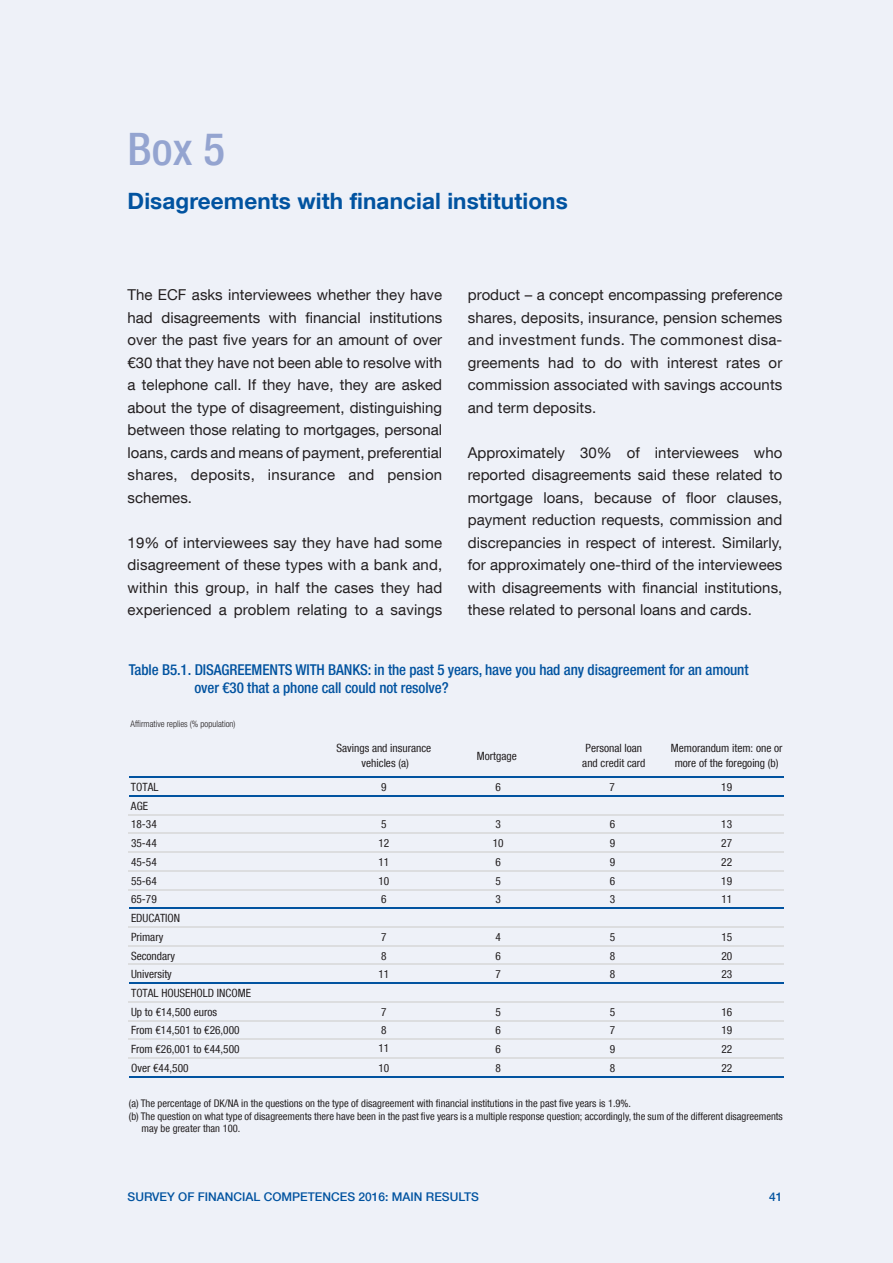
<style>
.page{position:relative;width:893px;height:1263px;background:#eef1f8}
.page>*{position:absolute;margin:0;border:0;box-sizing:border-box;transform-origin:0 0}
.NIVEL_1_RECUADRO{font:500 condensed 45px "Bd E Neue Helvetica";color:#94a4d0}
.NIVEL_2_RECUADRO{font:700 22.5px "Bd E Neue Helvetica";letter-spacing:.005em;color:#0153a0}
.TEXTO_GENERAL{font:15px/22.5px "Bd E Neue Helvetica";letter-spacing:.01em;color:#231f20;text-align:justify}
.t1{font:500 condensed 15px "Bd E Neue Helvetica";letter-spacing:-.005em;color:#0153a0}
.t2{font:500 12px "Bd E Neue Helvetica";color:#0153a0}
.t3{font:condensed 11.4px/18.8px "Bd E Neue Helvetica";color:#231f20}
.t4{font:condensed 10.5px "Bd E Neue Helvetica";color:#231f20}
.t5{font:300 condensed 9px "Bd E Neue Helvetica";color:#231f20}
</style>
<div class="page">
<hr style="left:129px;top:814px;width:540px;height:1px;background:#dcdddf">
<hr style="left:129px;top:833px;width:540px;height:1px;background:#dcdddf">
<hr style="left:129px;top:851px;width:540px;height:2px;background:#dcdddf">
<hr style="left:129px;top:870px;width:540px;height:1px;background:#dcdddf">
<hr style="left:129px;top:889px;width:540px;height:1px;background:#dcdddf">
<hr style="left:129px;top:926px;width:540px;height:2px;background:#dcdddf">
<hr style="left:129px;top:945px;width:540px;height:1px;background:#dcdddf">
<hr style="left:129px;top:964px;width:540px;height:1px;background:#dcdddf">
<hr style="left:129px;top:1001px;width:540px;height:1px;background:#dcdddf">
<hr style="left:129px;top:1020px;width:540px;height:1px;background:#dcdddf">
<hr style="left:129px;top:1038px;width:540px;height:2px;background:#dcdddf">
<hr style="left:129px;top:1057px;width:540px;height:2px;background:#dcdddf">
<hr style="left:129px;top:776px;width:654px;height:2px;background:#0153a0">
<hr style="left:129px;top:795px;width:654px;height:2px;background:#0153a0">
<hr style="left:669px;top:814px;width:114px;height:1px;background:#dcdddf">
<hr style="left:669px;top:833px;width:114px;height:1px;background:#dcdddf">
<hr style="left:669px;top:851px;width:114px;height:2px;background:#dcdddf">
<hr style="left:669px;top:870px;width:114px;height:1px;background:#dcdddf">
<hr style="left:669px;top:889px;width:114px;height:1px;background:#dcdddf">
<hr style="left:129px;top:907px;width:654px;height:2px;background:#0153a0">
<hr style="left:669px;top:926px;width:114px;height:2px;background:#dcdddf">
<hr style="left:669px;top:945px;width:114px;height:1px;background:#dcdddf">
<hr style="left:669px;top:964px;width:114px;height:1px;background:#dcdddf">
<hr style="left:129px;top:982px;width:654px;height:2px;background:#0153a0">
<hr style="left:669px;top:1001px;width:114px;height:1px;background:#dcdddf">
<hr style="left:669px;top:1020px;width:114px;height:1px;background:#dcdddf">
<hr style="left:669px;top:1038px;width:114px;height:2px;background:#dcdddf">
<hr style="left:669px;top:1057px;width:114px;height:2px;background:#dcdddf">
<hr style="left:129px;top:1076px;width:654px;height:1px;background:#0153a0">
<p class="NIVEL_1_RECUADRO" style="left:128px;top:123px;width:99px">Box 5</p>
<p class="NIVEL_2_RECUADRO" style="left:128px;top:187px;width:442px">Disagreements with financial institutions</p>
<p class="TEXTO_GENERAL" style="left:128px;top:283px;width:316px">The ECF asks interviewees whether they have had disagreements with financial institutions over the past five years for an amount of over €30 that they have not been able to resolve with a telephone call. If they have, they are asked about the type of disagreement, distinguishing between those relating to mortgages, personal loans, cards and means of payment, preferential shares, deposits, insurance and pension schemes.</p>
<p class="TEXTO_GENERAL" style="left:128px;top:531px;width:316px">19% of interviewees say they have had some disagreement of these types with a bank and, within this group, in half the cases they had experienced a problem relating to a savings</p>
<p class="TEXTO_GENERAL" style="left:468px;top:283px;width:316px">product – a concept encompassing preference shares, deposits, insurance, pension schemes and investment funds. The commonest disa&shy;greements had to do with interest rates or commission associated with savings accounts and term deposits.</p>
<p class="TEXTO_GENERAL" style="left:468px;top:441px;width:316px">Approximately 30% of interviewees who reported disagreements said these related to mortgage loans, because of floor clauses, payment reduction requests, commission and discrepancies in respect of interest. Similarly, for approximately one-third of the interviewees with disagreements with financial institutions, these related to personal loans and cards.</p>
<p class="t1" style="left:129px;top:660px;width:621px">Table B5.1. DISAGREEMENTS WITH BANKS: in the past 5 years, have you had any disagreement for an amount</p>
<p class="t1" style="left:194px;top:679px;width:256px">over €30 that a phone call could not resolve?</p>
<p class="t5" style="left:131px;top:719px;width:106px">Affirmative replies (% population)</p>
<p class="t3" style="left:337px;top:740px;width:96px;line-height:15.1px;text-align:center">Savings and insurance vehicles (a)</p>
<p class="t3" style="left:477px;top:746px;width:41px">Mortgage</p>
<p class="t3" style="left:582px;top:740px;width:65px;line-height:15.1px">Personal loan and credit card</p>
<p class="t3" style="left:671px;top:740px;width:113px;line-height:15.1px;text-align:center">Memorandum item: one or more of the foregoing (b)</p>
<p class="t3" style="left:131px;top:777px;width:29px">TOTAL</p>
<p class="t3" style="left:381px;top:777px;width:7px">9</p>
<p class="t3" style="left:495px;top:777px;width:7px">6</p>
<p class="t3" style="left:610px;top:777px;width:7px">7</p>
<p class="t3" style="left:721px;top:777px;width:12px">19</p>
<p class="t3" style="left:131px;top:796px;width:27px">AGE<br>18-34</p>
<p class="t3" style="left:381px;top:815px;width:7px">5</p>
<p class="t3" style="left:495px;top:815px;width:7px">3</p>
<p class="t3" style="left:610px;top:815px;width:7px">6</p>
<p class="t3" style="left:721px;top:815px;width:12px">13</p>
<p class="t3" style="left:131px;top:834px;width:27px">35-44</p>
<p class="t3" style="left:378px;top:834px;width:12px">12</p>
<p class="t3" style="left:493px;top:834px;width:12px">10</p>
<p class="t3" style="left:610px;top:834px;width:7px">9</p>
<p class="t3" style="left:721px;top:834px;width:12px">27</p>
<p class="t3" style="left:131px;top:852px;width:27px">45-54</p>
<p class="t3" style="left:378px;top:852px;width:12px">11</p>
<p class="t3" style="left:495px;top:852px;width:7px">6</p>
<p class="t3" style="left:610px;top:852px;width:7px">9</p>
<p class="t3" style="left:721px;top:852px;width:12px">22</p>
<p class="t3" style="left:131px;top:871px;width:27px">55-64</p>
<p class="t3" style="left:378px;top:871px;width:12px">10</p>
<p class="t3" style="left:495px;top:871px;width:7px">5</p>
<p class="t3" style="left:610px;top:871px;width:7px">6</p>
<p class="t3" style="left:721px;top:871px;width:12px">19</p>
<p class="t3" style="left:131px;top:890px;width:27px">65-79</p>
<p class="t3" style="left:381px;top:890px;width:7px">6</p>
<p class="t3" style="left:495px;top:890px;width:7px">3</p>
<p class="t3" style="left:610px;top:890px;width:7px">3</p>
<p class="t3" style="left:721px;top:890px;width:12px">11</p>
<p class="t3" style="left:131px;top:908px;width:51px">EDUCATION</p>
<p class="t3" style="left:381px;top:927px;width:7px">7</p>
<p class="t3" style="left:495px;top:927px;width:7px">4</p>
<p class="t3" style="left:610px;top:927px;width:7px">5</p>
<p class="t3" style="left:721px;top:927px;width:12px">15</p>
<p class="t3" style="left:381px;top:946px;width:7px">8</p>
<p class="t3" style="left:495px;top:946px;width:7px">6</p>
<p class="t3" style="left:610px;top:946px;width:7px">8</p>
<p class="t3" style="left:721px;top:946px;width:12px">20</p>
<p class="t3" style="left:378px;top:965px;width:12px">11</p>
<p class="t3" style="left:495px;top:965px;width:7px">7</p>
<p class="t3" style="left:610px;top:965px;width:7px">8</p>
<p class="t3" style="left:721px;top:965px;width:12px">23</p>
<p class="t3" style="left:131px;top:983px;width:121px">TOTAL HOUSEHOLD INCOME<br>Up to €14,500 euros</p>
<p class="t3" style="left:131px;top:927px;width:46px">Primary<br>Secondary<br>University</p>
<p class="t3" style="left:381px;top:1002px;width:7px">7</p>
<p class="t3" style="left:495px;top:1002px;width:7px">5</p>
<p class="t3" style="left:610px;top:1002px;width:7px">5</p>
<p class="t3" style="left:721px;top:1002px;width:12px">16</p>
<p class="t3" style="left:131px;top:1021px;width:110px">From €14,501 to €26,000</p>
<p class="t3" style="left:381px;top:1021px;width:7px">8</p>
<p class="t3" style="left:495px;top:1021px;width:7px">6</p>
<p class="t3" style="left:610px;top:1021px;width:7px">7</p>
<p class="t3" style="left:721px;top:1021px;width:12px">19</p>
<p class="t3" style="left:131px;top:1040px;width:110px">From €26,001 to €44,500</p>
<p class="t3" style="left:495px;top:1040px;width:7px">6</p>
<p class="t3" style="left:610px;top:1040px;width:7px">9</p>
<p class="t3" style="left:721px;top:1040px;width:12px">22</p>
<p class="t3" style="left:131px;top:1058px;width:59px">Over €44,500</p>
<p class="t3" style="left:378px;top:1058px;width:12px">10</p>
<p class="t3" style="left:495px;top:1058px;width:7px">8</p>
<p class="t3" style="left:610px;top:1058px;width:7px">8</p>
<p class="t3" style="left:721px;top:1058px;width:12px">22</p>
<p class="t3" style="left:378px;top:1039px;width:12px">11</p>
<p class="t4" style="left:129px;top:1097px;width:504px">(a) The percentage of DK/NA in the questions on the type of disagreement with financial institutions in the past five years is 1.9%.</p>
<p class="t4" style="left:129px;top:1110px;width:656px">(b) The question on what type of disagreements there have been in the past five years is a multiple response question; accordingly, the sum of the different disagreements</p>
<p class="t4" style="left:142px;top:1122px;width:100px">may be greater than 100.</p>
<p class="t2" style="left:128px;top:1190px;width:353px">SURVEY OF FINANCIAL COMPETENCES 2016: MAIN RESULTS</p>
<p class="t2" style="left:769px;top:1190px;width:15px">41</p>
</div>
